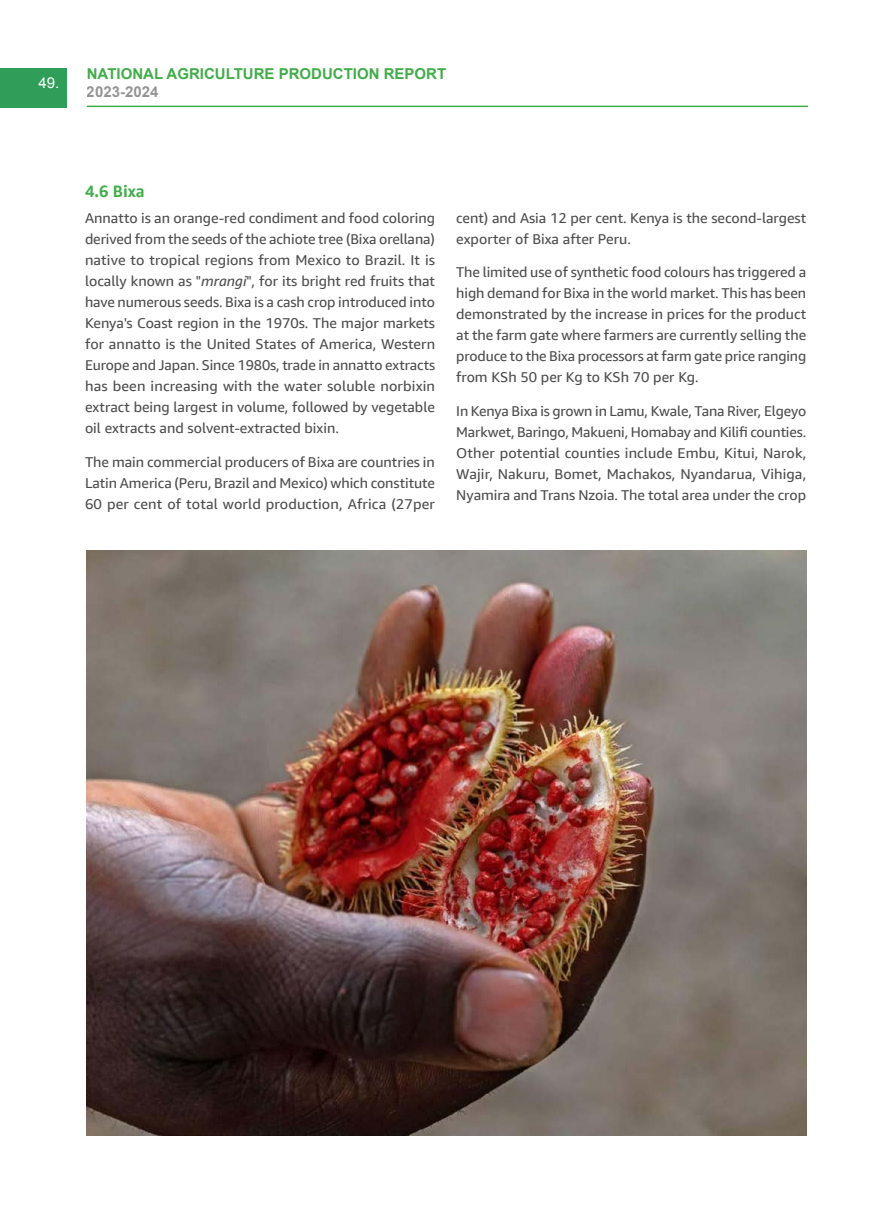
<style>
.page{position:relative;width:893px;height:1221px;background:#fff}
.page>*{position:absolute;margin:0;border:0;box-sizing:border-box;transform-origin:0 0}
.t1{font:700 16.5px "Amazon Ember";color:#41ad49}
.t2{font:700 15px "Arial";color:#41ad49}
.t3{font:700 15px "Arial";color:#4d4d4f}
.t4{font:15px "Arial";color:#fff}
.t5{font:14.25px/21px "Amazon Ember";color:#4d4d4f;text-align:justify}
.s1{font-style:italic}
</style>
<div class="page">
<div style="left:0;top:68px;width:67px;height:39px;background:#2f9e59"></div>
<hr style="left:87px;top:106px;width:721px;height:1px;background:#41ad49">
<img style="left:87px;top:551px;width:719px;height:584px">
<p class="t4" style="left:38px;top:72px;width:22px">49.</p>
<p class="t2" style="left:87px;top:64px;width:361px">NATIONAL AGRICULTURE PRODUCTION REPORT</p>
<p class="t3" style="left:87px;top:81px;width:73px">2023-2024</p>
<p class="t1" style="left:85px;top:181px;width:61px">4.6 Bixa</p>
<p class="t5" style="left:85px;top:207px;width:352px">Annatto is an orange-red condiment and food coloring derived from the seeds of the achiote tree (Bixa orellana) native to tropical regions from Mexico to Brazil. It is locally known as "<span class="s1">mrangi</span>", for its bright red fruits that have numerous seeds. Bixa is a cash crop introduced into Kenya's Coast region in the 1970s. The major markets for annatto is the United States of America, Western Europe and Japan. Since 1980s, trade in annatto extracts has been increasing with the water soluble norbixin extract being largest in volume, followed by vegetable oil extracts and solvent-extracted bixin.</p>
<p class="t5" style="left:85px;top:451px;width:352px">The main commercial producers of Bixa are countries in Latin America (Peru, Brazil and Mexico) which constitute 60 per cent of total world production, Africa (27per</p>
<p class="t5" style="left:456px;top:207px;width:351px">cent) and Asia 12 per cent. Kenya is the second-largest exporter of Bixa after Peru.</p>
<p class="t5" style="left:456px;top:262px;width:352px">The limited use of synthetic food colours has triggered a high demand for Bixa in the world market. This has been demonstrated by the increase in prices for the product at the farm gate where farmers are currently selling the produce to the Bixa processors at farm gate price ranging from KSh 50 per Kg to KSh 70 per Kg.</p>
<p class="t5" style="left:456px;top:401px;width:352px">In Kenya Bixa is grown in Lamu, Kwale, Tana River, Elgeyo Markwet, Baringo, Makueni, Homabay and Kilifi counties.<br>Other potential counties include Embu, Kitui, Narok, Wajir, Nakuru, Bomet, Machakos, Nyandarua, Vihiga, Nyamira and Trans Nzoia. The total area under the crop</p>
</div>
